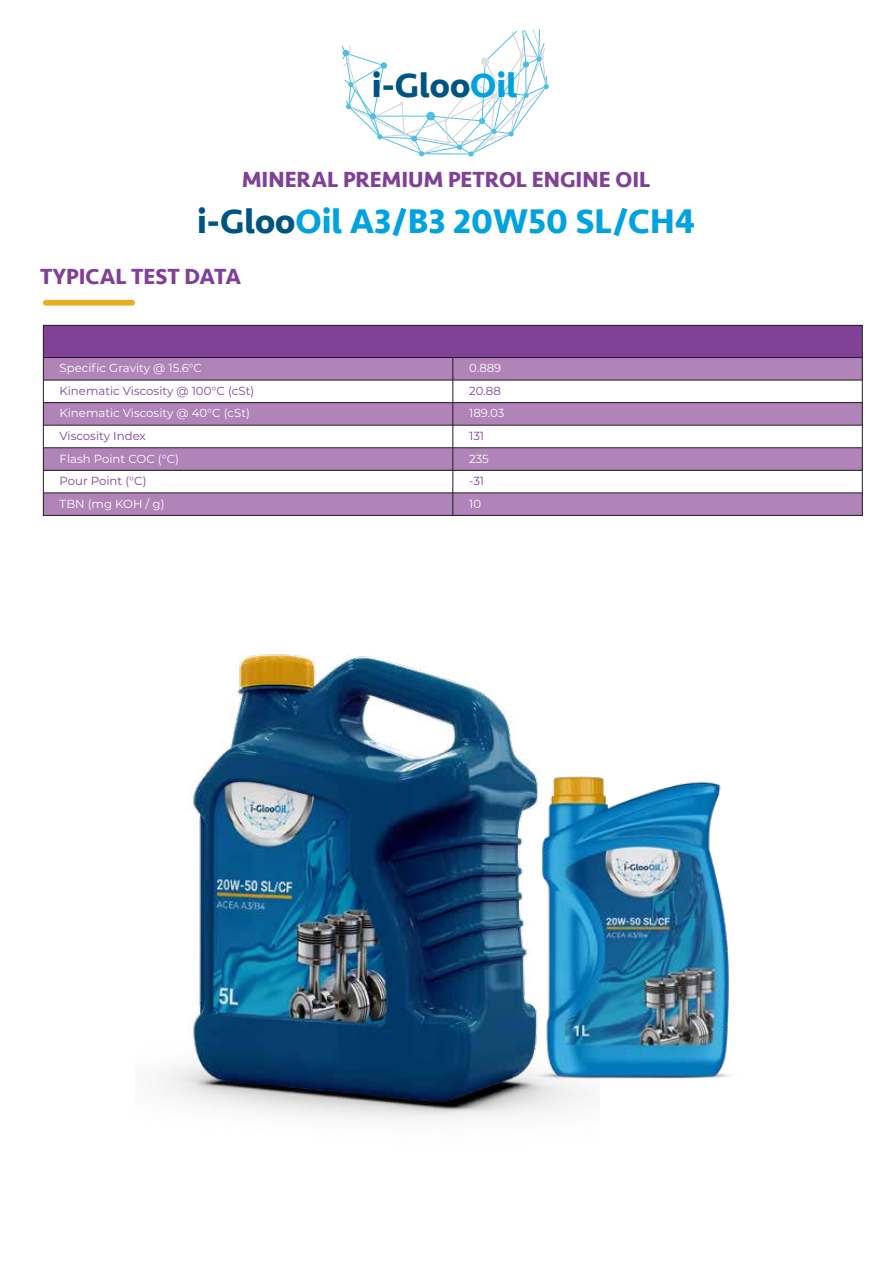
<style>
.page{position:relative;width:893px;height:1263px;background:#fff}
.page>*{position:absolute;margin:0;border:0;box-sizing:border-box;transform-origin:0 0}
.t1{font:700 35.1px "Seravek";color:#00a3df}
.t2{font:700 35.1px "Seravek";color:#005481}
.t3{font:700 22.5px "Seravek";color:#804097}
.t4{font:11.7px "Montserrat";color:#fff}
.t5{font:11.7px "Montserrat";color:#804196}
.s1{color:#00a3df}
.s2{color:#005481}
</style>
<div class="page">
<svg style="left:342px;top:29px;width:207px;height:128px"></svg>
<svg style="left:426px;top:112px;width:9px;height:8px"></svg>
<div style="left:43px;top:300px;width:92px;height:6px;background:#ebad20;border-radius:3px"></div>
<div style="left:43px;top:448px;width:410px;height:22px;background:#b083b9"></div>
<div style="left:43px;top:493px;width:410px;height:22px;background:#b083b9"></div>
<div style="left:453px;top:448px;width:409px;height:22px;background:#b083b9"></div>
<div style="left:453px;top:493px;width:409px;height:22px;background:#b083b9"></div>
<div style="left:43px;top:357px;width:410px;height:23px;background:#b083b9"></div>
<div style="left:43px;top:403px;width:410px;height:22px;background:#b083b9"></div>
<div style="left:43px;top:325px;width:819px;height:32px;background:#804196"></div>
<div style="left:453px;top:357px;width:409px;height:23px;background:#b083b9"></div>
<div style="left:453px;top:403px;width:409px;height:22px;background:#b083b9"></div>
<hr style="left:43px;top:357px;width:819px;height:1px;background:#211e1f">
<hr style="left:43px;top:380px;width:819px;height:1px;background:#211e1f">
<hr style="left:43px;top:402px;width:819px;height:1px;background:#211e1f">
<hr style="left:43px;top:425px;width:819px;height:1px;background:#211e1f">
<hr style="left:43px;top:447px;width:819px;height:1px;background:#211e1f">
<hr style="left:43px;top:470px;width:819px;height:1px;background:#211e1f">
<hr style="left:43px;top:492px;width:819px;height:1px;background:#211e1f">
<div style="left:43px;top:325px;width:820px;height:191px;border:1px solid #211e1f"></div>
<hr style="left:452px;top:357px;width:1px;height:158px;background:#211e1f">
<img style="left:159px;top:654px;width:403px;height:465px">
<img style="left:513px;top:746px;width:218px;height:361px">
<h1 class="t2" style="left:372px;top:57px;width:146px">i-Gloo<span class="s1">Oil</span></h1>
<h2 class="t3" style="left:242px;top:161px;width:410px">MINERAL PREMIUM PETROL ENGINE OIL</h2>
<h1 class="t1" style="left:197px;top:193px;width:499px"><span class="s2">i-Gloo</span>Oil A3/B3 20W50 SL/CH4</h1>
<h2 class="t3" style="left:40px;top:258px;width:203px">TYPICAL TEST DATA</h2>
<p class="t4" style="left:60px;top:360px;width:144px">Specific Gravity @ 15.6°C</p>
<p class="t5" style="left:60px;top:383px;width:196px">Kinematic Viscosity @ 100°C (cSt)</p>
<p class="t4" style="left:60px;top:405px;width:192px">Kinematic Viscosity @ 40°C (cSt)</p>
<p class="t5" style="left:60px;top:428px;width:88px">Viscosity Index</p>
<p class="t4" style="left:60px;top:450px;width:121px">Flash Point COC (°C)</p>
<p class="t5" style="left:60px;top:473px;width:88px">Pour Point (°C)</p>
<p class="t4" style="left:60px;top:495px;width:106px">TBN (mg KOH / g)</p>
<p class="t4" style="left:469px;top:360px;width:34px">0.889</p>
<p class="t5" style="left:469px;top:383px;width:33px">20.88</p>
<p class="t4" style="left:469px;top:405px;width:37px">189.03</p>
<p class="t5" style="left:469px;top:428px;width:17px">131</p>
<p class="t4" style="left:469px;top:450px;width:21px">235</p>
<p class="t5" style="left:469px;top:473px;width:17px">-31</p>
<p class="t4" style="left:469px;top:495px;width:13px">10</p>
</div>
